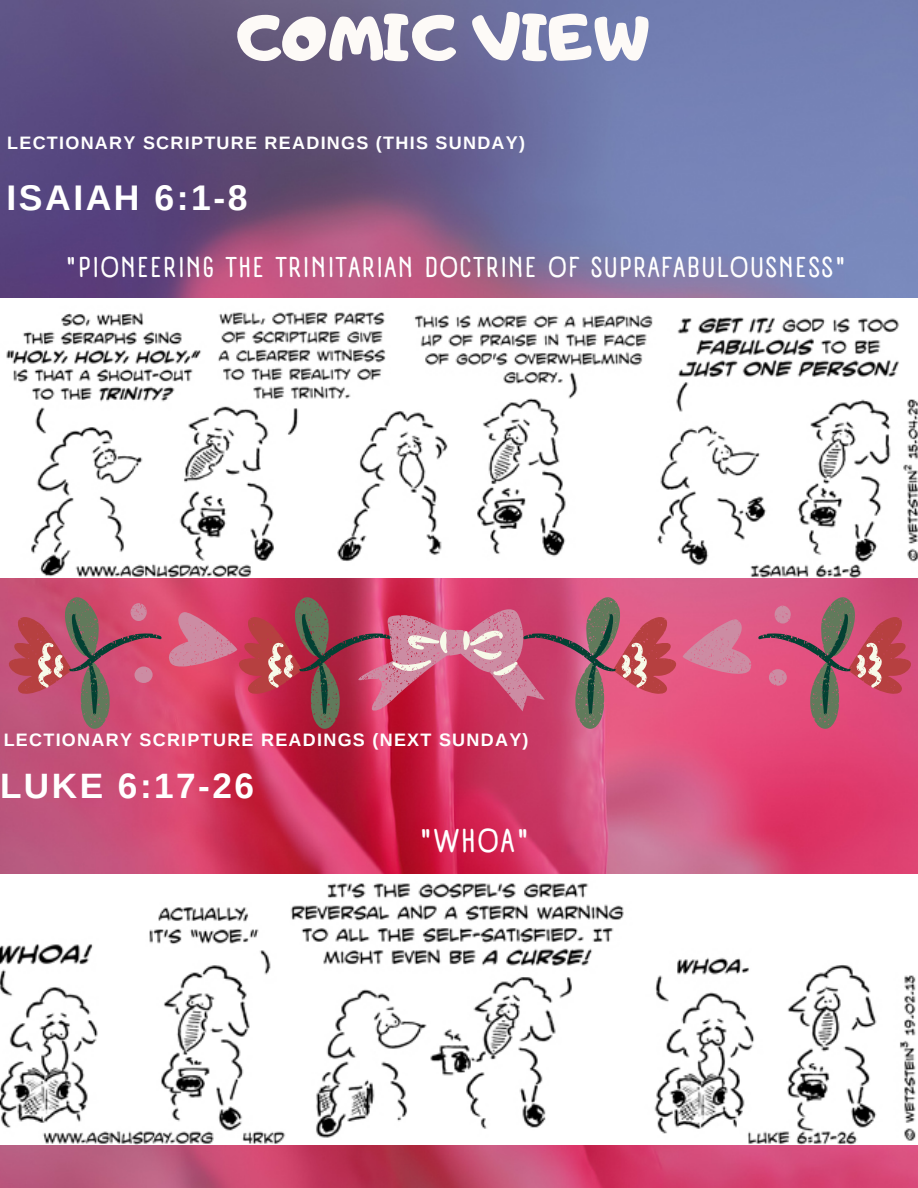
<style>
.page{position:relative;width:918px;height:1188px;background:#fff}
.page>*{position:absolute;margin:0;border:0;box-sizing:border-box;transform-origin:0 0}
.t1{font:62.4px "Adigiana Toybox";color:#fdfaf7}
.t2{font:700 35.55px "Arimo";letter-spacing:.07em;color:#fff}
.t3{font:700 35.25px "Arimo";letter-spacing:.07em;color:#fff}
.t4{font:700 32.25px "A Day Without Sun Text";color:#fff}
.t5{font:700 28.05px "A Day Without Sun Text";letter-spacing:.07em;color:#fff}
.t6{font:700 18px "Arimo";letter-spacing:.07em;color:#fff}
</style>
<div class="page">
<img style="left:0;top:0;width:918px;height:1188px">
<img style="left:1px;top:299px;width:917px;height:278px">
<svg style="left:8px;top:594px;width:154px;height:135px;background:#b3556b"></svg>
<svg style="left:131px;top:603px;width:627px;height:83px;background:#d86083"></svg>
<svg style="left:238px;top:594px;width:439px;height:135px;background:#bf506b"></svg>
<svg style="left:758px;top:594px;width:154px;height:135px;background:#c15672"></svg>
<img style="left:0;top:874px;width:917px;height:270px">
<p class="t1" style="left:235px;top:-3px;width:416px">COMIC VIEW</p>
<p class="t6" style="left:7px;top:133px;width:519px">LECTIONARY SCRIPTURE READINGS (THIS SUNDAY)</p>
<p class="t2" style="left:7px;top:178px;width:243px">ISAIAH 6:1-8</p>
<p class="t5" style="left:66px;top:250px;width:782px">"PIONEERING THE TRINITARIAN DOCTRINE OF SUPRAFABULOUSNESS"</p>
<p class="t6" style="left:4px;top:729px;width:526px">LECTIONARY SCRIPTURE READINGS (NEXT SUNDAY)</p>
<p class="t3" style="left:0;top:766px;width:256px">LUKE 6:17-26</p>
<p class="t4" style="left:420px;top:822px;width:111px">"WHOA"</p>
</div>
